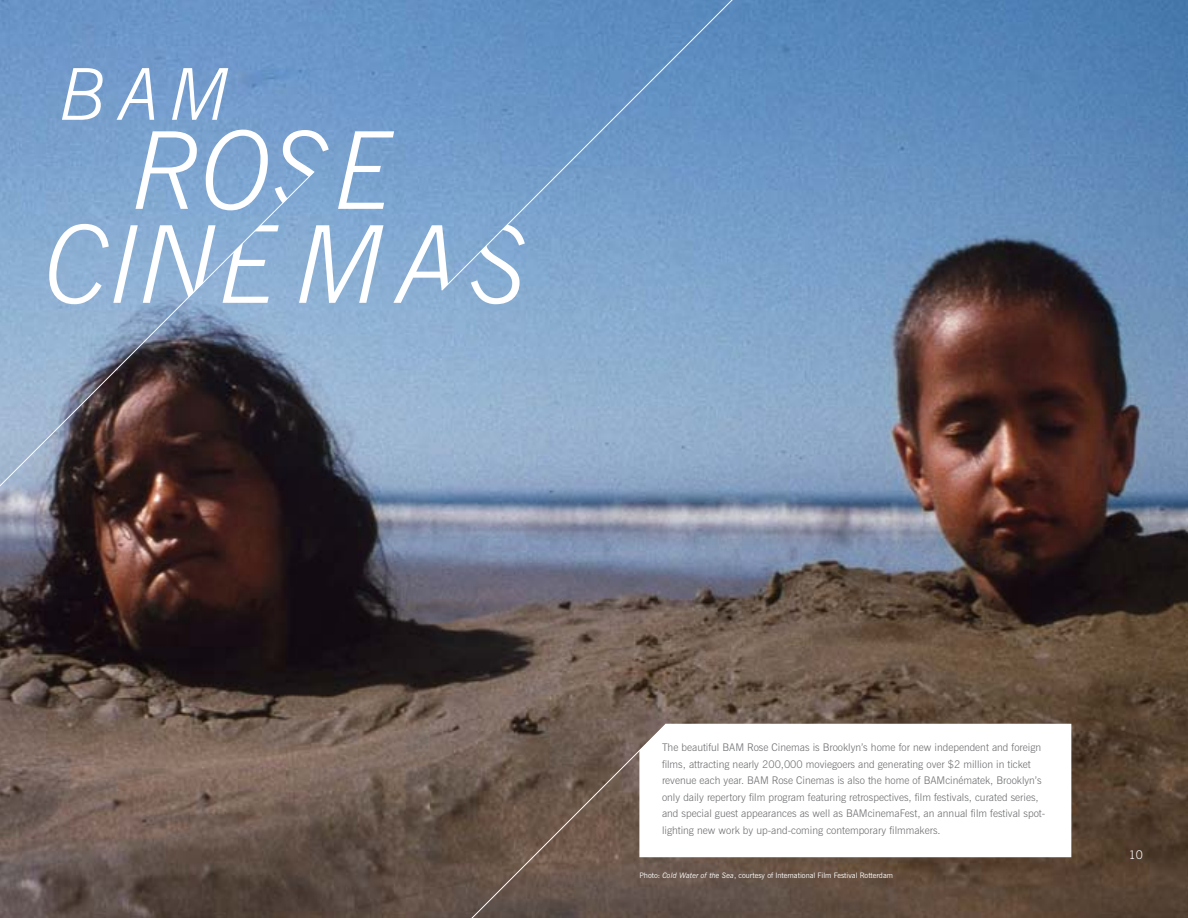
<style>
.page{position:relative;width:1188px;height:918px;background:#fff}
.page>*{position:absolute;margin:0;border:0;box-sizing:border-box;transform-origin:0 0}
.t1{font:300 12px "News Gothic BT";color:#fff}
.t2{font:300 10.5px/16.5px "News Gothic BT";color:#6d6e71}
.t3{font:7.5px "News Gothic BT";color:#fff}
.s1{font-style:italic}
</style>
<div class="page">
<img style="left:0;top:0;width:1188px;height:918px">
<svg style="left:62px;top:68px;width:166px;height:52px"></svg>
<svg style="left:667px;top:724px;width:404px;height:133px"></svg>
<svg style="left:136px;top:130px;width:258px;height:80px"></svg>
<svg style="left:315px;top:225px;width:210px;height:79px"></svg>
<svg style="left:0;top:171px;width:315px;height:385px;background:#6f788a"></svg>
<svg style="left:463px;top:723px;width:204px;height:195px;background:#76655b"></svg>
<svg style="left:441px;top:0;width:345px;height:291px;background:#6f9ac7"></svg>
<p class="t2" style="left:662px;top:739px;width:385px">The beautiful BAM Rose Cinemas is Brooklyn’s home for new independent and foreign films, attracting nearly 200,000 moviegoers and generating over $2 million in ticket revenue each year. BAM Rose Cinemas is also the home of BAMcinématek, Brooklyn’s only daily repertory film program featuring retrospectives, film festivals, curated series, and special guest appearances as well as BAMcinemaFest, an annual film festival spot&shy;lighting new work by up-and-coming contemporary filmmakers.</p>
<p class="t3" style="left:639px;top:870px;width:255px">Photo: <span class="s1">Cold Water of the Sea</span>, courtesy of International Film Festival Rotterdam</p>
<p class="t1" style="left:1129px;top:848px;width:16px">10</p>
</div>
